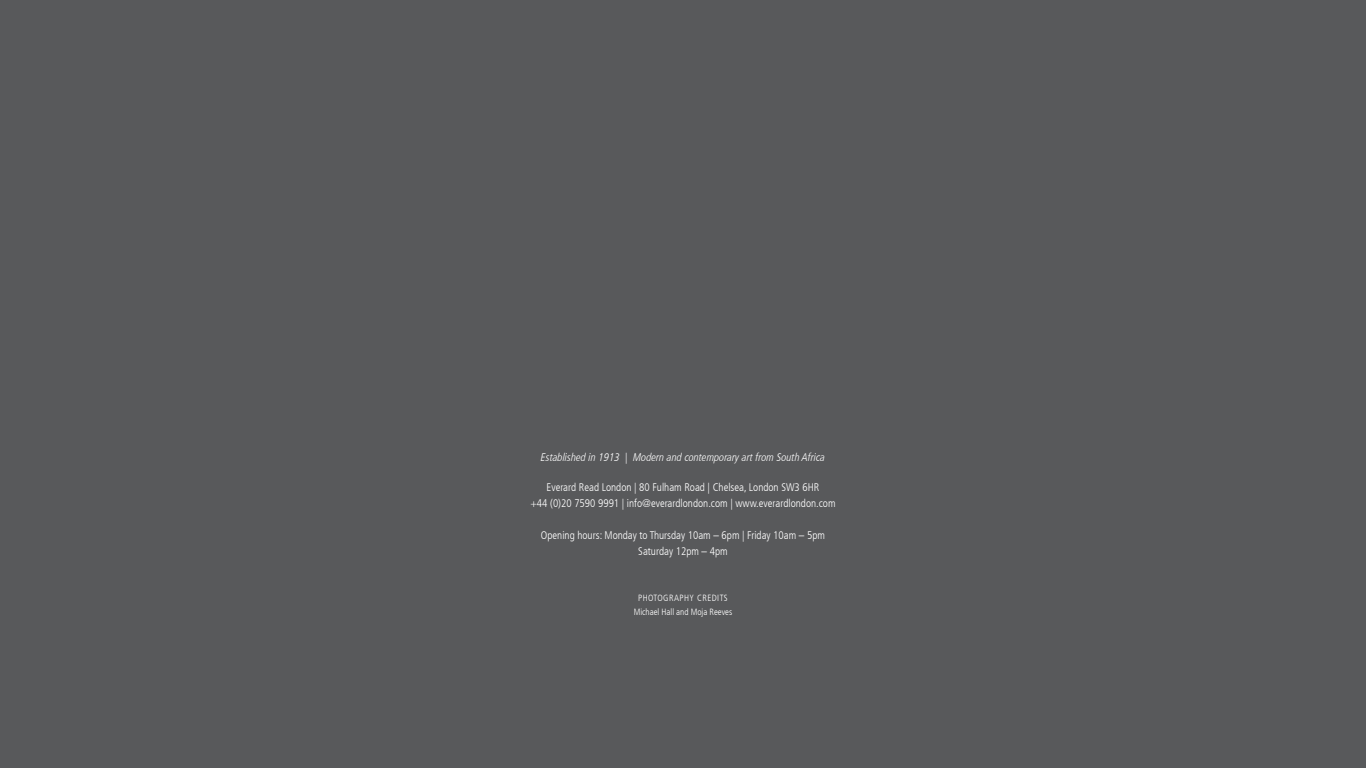
<style>
.page{position:relative;width:1366px;height:768px;background:#58595b}
.page>*{position:absolute;margin:0;border:0;box-sizing:border-box;transform-origin:0 0}
.t1{font:300 condensed 11px/16px "Frutiger LT Com";color:#fff;text-align:center}
.t2{font:italic 300 condensed 11px "Frutiger LT Com";color:#fff}
.t3{font:300 condensed 9px/14px "Frutiger LT Com";color:#fff;text-align:center}
.s1{font-style:normal}
</style>
<div class="page">
<p class="t2" style="left:541px;top:451px;width:286px">Established in 1913 <span class="s1">|</span> Modern and contemporary art from South Africa</p>
<p class="t1" style="left:530px;top:480px;width:307px">Everard Read London | 80 Fulham Road | Chelsea, London SW3 6HR<br>+44 (0)20 7590 9991 | info@everardlondon.com | www.everardlondon.com</p>
<p class="t1" style="left:541px;top:528px;width:286px">Opening hours: Monday to Thursday 10am – 6pm | Friday 10am – 5pm<br>Saturday 12pm – 4pm</p>
<p class="t3" style="left:634px;top:591px;width:100px">PHOTOGRAPHY CREDITS<br>Michael Hall and Moja Reeves</p>
</div>
